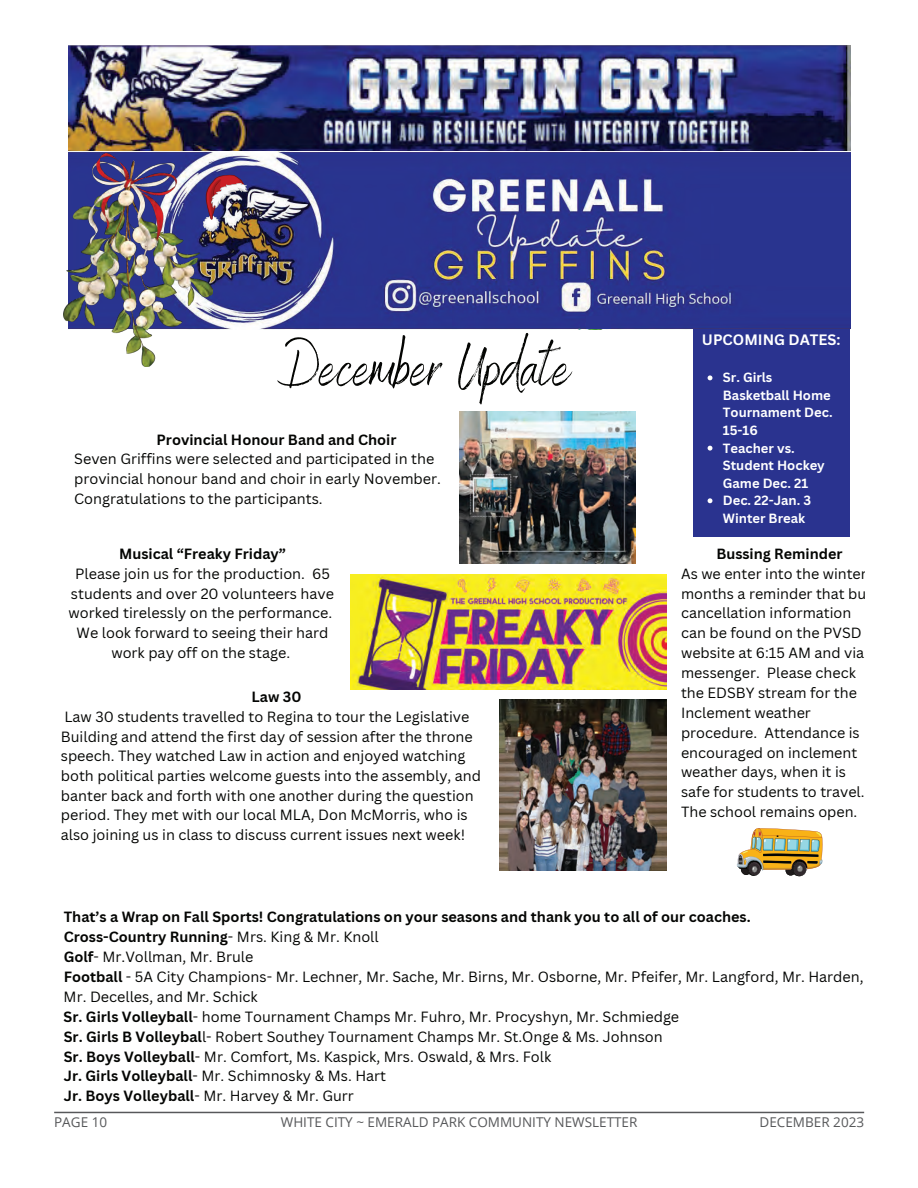
<style>
.page{position:relative;width:918px;height:1188px;background:#fff}
.page>*{position:absolute;margin:0;border:0;box-sizing:border-box;transform-origin:0 0}
.t1{font:60px "Benedict";color:#040503}
.t2{font:700 14.7px "Canva Sans";color:#fff}
.t3{font:14.4px/20px "Canva Sans";color:#040503}
.t4{font:700 14.4px "Canva Sans";color:#040503}
.t5{font:13.5px "Open Sans";color:#57585a}
.t6{font:700 13.05px/17.5px "Canva Sans";color:#fff}
.s1{font-weight:700}
</style>
<div class="page">
<hr style="left:54px;top:1112px;width:810px;height:1px;background:#57585a">
<img style="left:69px;top:45px;width:781px;height:107px">
<img style="left:69px;top:152px;width:781px;height:177px">
<div style="left:586px;top:316px;width:24px;height:13px;background:#2a338f"></div>
<div style="left:693px;top:329px;width:157px;height:208px;background:#2a338f"></div>
<img style="left:212px;top:174px;width:36px;height:58px">
<img style="left:64px;top:154px;width:148px;height:213px">
<img style="left:499px;top:699px;width:168px;height:172px">
<img style="left:351px;top:574px;width:316px;height:115px">
<img style="left:459px;top:412px;width:177px;height:151px">
<img style="left:737px;top:828px;width:86px;height:48px">
<svg style="left:708px;top:375px;width:4px;height:5px"></svg>
<svg style="left:708px;top:446px;width:4px;height:5px"></svg>
<svg style="left:708px;top:498px;width:4px;height:5px"></svg>
<p class="t1" style="left:278px;top:324px;width:294px">December Update</p>
<p class="t3" style="left:74px;top:430px;width:368px;text-indent:82px"><span class="s1">Provincial Honour Band and Choir </span>Seven Griffins were selected and participated in the provincial honour band and choir in early November.<br>Congratulations to the participants.</p>
<p class="t3" style="left:69px;top:544px;width:267px;text-align:center"><span class="s1">Musical “Freaky Friday”<br></span>Please join us for the production. 65 students and over 20 volunteers have worked tirelessly on the performance.<br>We look forward to seeing their hard work pay off on the stage.</p>
<p class="t3" style="left:61px;top:687px;width:422px;text-indent:191px"><span class="s1">Law 30<br></span>Law 30 students travelled to Regina to tour the Legislative Building and attend the first day of session after the throne speech. They watched Law in action and enjoyed watching both political parties welcome guests into the assembly, and banter back and forth with one another during the question period. They met with our local MLA, Don McMorris, who is also joining us in class to discuss current issues next week!</p>
<p class="t2" style="left:702px;top:331px;width:140px">UPCOMING DATES:</p>
<p class="t6" style="left:723px;top:369px;width:111px">Sr. Girls<br>Basketball Home<br>Tournament Dec.<br>15-16<br>Teacher vs.<br>Student Hockey<br>Game Dec. 21<br>Dec. 22-Jan. 3<br>Winter Break</p>
<p class="t4" style="left:716px;top:545px;width:128px">Bussing Reminder</p>
<p class="t3" style="left:681px;top:564px;width:187px">As we enter into the winter</p>
<p class="t3" style="left:681px;top:583px;width:194px">months a reminder that bus</p>
<p class="t3" style="left:681px;top:603px;width:172px">cancellation information</p>
<p class="t3" style="left:681px;top:623px;width:182px">can be found on the PVSD</p>
<p class="t3" style="left:681px;top:643px;width:185px">website at 6:15 AM and via</p>
<p class="t3" style="left:681px;top:663px;width:176px">messenger. Please check</p>
<p class="t3" style="left:681px;top:683px;width:177px">the EDSBY stream for the</p>
<p class="t3" style="left:681px;top:703px;width:131px">Inclement weather</p>
<p class="t3" style="left:681px;top:723px;width:180px">procedure. Attendance is</p>
<p class="t3" style="left:681px;top:742px;width:178px">encouraged on inclement</p>
<p class="t3" style="left:681px;top:762px;width:166px">weather days, when it is</p>
<p class="t3" style="left:681px;top:782px;width:185px">safe for students to travel.</p>
<p class="t3" style="left:681px;top:802px;width:178px">The school remains open.</p>
<p class="t3" style="left:776px;top:822px;width:5px">.</p>
<p class="t3" style="left:64px;top:907px;width:802px"><span class="s1">That’s a Wrap on Fall Sports! Congratulations on your seasons and thank you to all of our coaches.<br>Cross-Country Running</span>- Mrs. King &amp; Mr. Knoll<br><span class="s1">Golf</span>- Mr.Vollman, Mr. Brule<br><span class="s1">Football</span> - 5A City Champions- Mr. Lechner, Mr. Sache, Mr. Birns, Mr. Osborne, Mr. Pfeifer, Mr. Langford, Mr. Harden, Mr. Decelles, and Mr. Schick<br><span class="s1">Sr. Girls Volleyball</span>- home Tournament Champs Mr. Fuhro, Mr. Procyshyn, Mr. Schmiedge<br><span class="s1">Sr. Girls B Volleybal</span>l- Robert Southey Tournament Champs Mr. St.Onge &amp; Ms. Johnson<br><span class="s1">Sr. Boys Volleyball</span>- Mr. Comfort, Ms. Kaspick, Mrs. Oswald, &amp; Mrs. Folk<br><span class="s1">Jr. Girls Volleyball</span>- Mr. Schimnosky &amp; Ms. Hart<br><span class="s1">Jr. Boys Volleyball</span>- Mr. Harvey &amp; Mr. Gurr</p>
<p class="t5" style="left:54px;top:1113px;width:54px">PAGE 10</p>
<p class="t5" style="left:281px;top:1113px;width:358px">WHITE CITY ~ EMERALD PARK COMMUNITY NEWSLETTER</p>
<p class="t5" style="left:760px;top:1113px;width:106px">DECEMBER 2023</p>
</div>
